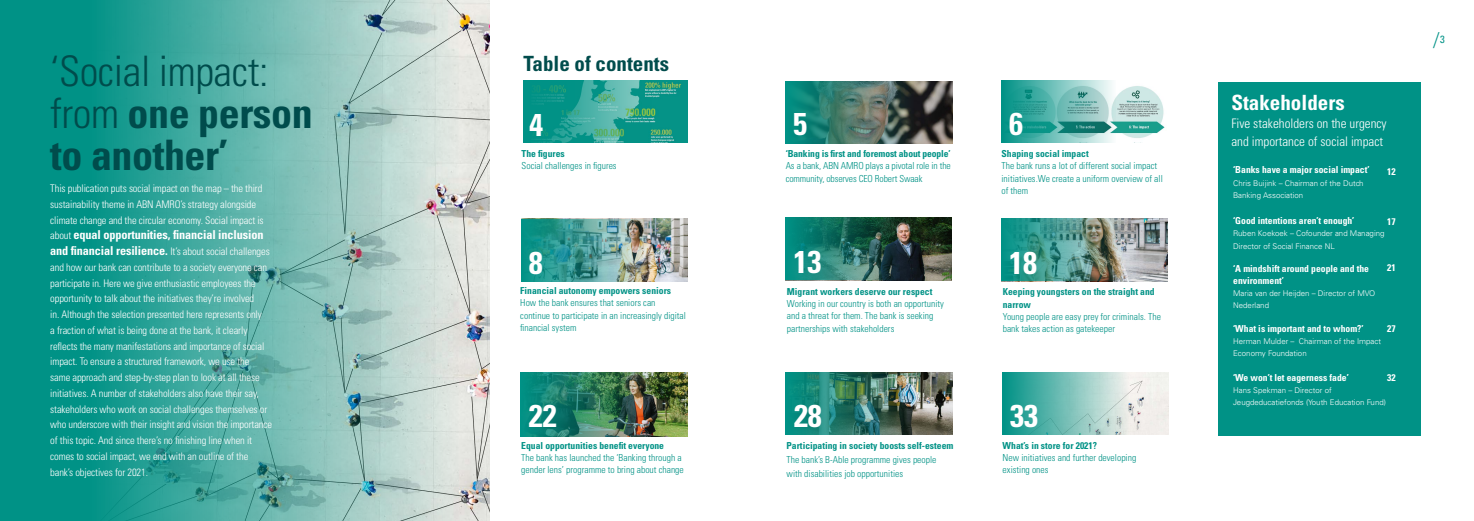
<style>
.page{position:relative;width:1474px;height:521px;background:#fff}
.page>*{position:absolute;margin:0;border:0;box-sizing:border-box;transform-origin:0 0}
.t1{font:700 condensed 42px/42px "Univers LT Std";letter-spacing:-.01em;color:#004c4c}
.t2{font:700 condensed 31.5px "Univers LT Std";color:#fff}
.t3{font:700 condensed 21px "Univers LT Std";color:#004c4c}
.t4{font:700 condensed 21px "Univers LT Std";color:#fff}
.t5{font:300 condensed 19.25px "Univers LT Std";color:#009286}
.t6{font:300 condensed 13.12px/18.4px "Univers LT Std";color:#fff}
.t7{font:700 condensed 12.25px "Univers LT Std";letter-spacing:-.01em;color:#fff}
.t8{font:300 condensed 10.5px/15.8px "Univers LT Std";letter-spacing:-.01em;color:#fff}
.t9{font:300 condensed 9.62px/12.2px "Univers LT Std";color:#009286}
.t10{font:700 condensed 9.62px/12.2px "Univers LT Std";color:#009286}
.t11{font:700 condensed 9.62px/11.5px "Univers LT Std";color:#fff}
.t12{font:300 7.88px/12.2px "Univers LT Std";color:#fff}
.s1{font-weight:300}
.s2{font-weight:300;font-size:10.5px}
.s3{font-weight:700;font-size:12.25px}
</style>
<div class="page">
<div style="left:1218px;top:82px;width:202px;height:353px;background:#009286"></div>
<img style="left:459px;top:0;width:31px;height:521px">
<img style="left:651px;top:80px;width:36px;height:63px">
<svg style="left:523px;top:80px;width:128px;height:63px;background:#27a192"></svg>
<svg style="left:0;top:0;width:459px;height:521px;background:#5ab1a8"></svg>
<img style="left:913px;top:81px;width:39px;height:63px">
<svg style="left:785px;top:81px;width:128px;height:63px;background:#3b766b"></svg>
<img style="left:1115px;top:86px;width:50px;height:57px">
<svg style="left:1001px;top:80px;width:114px;height:63px;background:#5cb3ac"></svg>
<img style="left:899px;top:218px;width:52px;height:62px">
<img style="left:785px;top:218px;width:114px;height:62px">
<img style="left:1123px;top:218px;width:44px;height:63px">
<img style="left:1001px;top:218px;width:122px;height:63px">
<img style="left:649px;top:219px;width:38px;height:62px">
<img style="left:521px;top:219px;width:128px;height:63px">
<img style="left:911px;top:372px;width:41px;height:63px">
<img style="left:785px;top:372px;width:126px;height:63px">
<img style="left:1128px;top:372px;width:40px;height:63px">
<div style="left:1002px;top:372px;width:126px;height:63px;background:linear-gradient(to right,#009185,#e9eae6)"></div>
<img style="left:649px;top:372px;width:38px;height:65px">
<img style="left:520px;top:372px;width:129px;height:65px">
<h1 class="t1" style="left:50px;top:50px;width:264px"><span class="s1">‘Social impact: from</span> one person to another’</h1>
<p class="t8" style="left:50px;top:181px;width:215px">This publication puts social impact on the map – the third sustainability theme in ABN AMRO’s strategy alongside climate change and the circular economy. Social impact is</p>
<p class="t7" style="left:50px;top:227px;width:215px"><span class="s2">about</span> equal opportunities, financial inclusion</p>
<p class="t8" style="left:50px;top:244px;width:223px"><span class="s3">and financial resilience.</span> It’s about social challenges and how our bank can contribute to a society everyone can participate in. Here we give enthusiastic employees the opportunity to talk about the initiatives they’re involved<br>in. Although the selection presented here represents only<br>a fraction of what is being done at the bank, it clearly reflects the many manifestations and importance of social impact. To ensure a structured framework, we use the same approach and step-by-step plan to look at all these initiatives. A number of stakeholders also have their say, stakeholders who work on social challenges themselves or who underscore with their insight and vision the importance of this topic. And since there’s no finishing line when it comes to social impact, we end with an outline of the bank’s objectives for 2021.</p>
<h3 class="t3" style="left:523px;top:51px;width:147px">Table of contents</h3>
<h2 class="t2" style="left:529px;top:105px;width:15px">4</h2>
<p class="t10" style="left:521px;top:148px;width:45px">The figures</p>
<p class="t9" style="left:521px;top:160px;width:97px">Social challenges in figures</p>
<h2 class="t2" style="left:793px;top:105px;width:15px">5</h2>
<h2 class="t2" style="left:1009px;top:105px;width:15px">6</h2>
<p class="t10" style="left:785px;top:148px;width:166px">‘Banking is first and foremost about people’</p>
<p class="t9" style="left:785px;top:160px;width:167px">As a bank, ABN AMRO plays a pivotal role in the community, observes CEO Robert Swaak</p>
<p class="t10" style="left:1001px;top:148px;width:89px">Shaping social impact</p>
<p class="t9" style="left:1001px;top:160px;width:163px">The bank runs a lot of different social impact initiatives.We create a uniform overview of all of them</p>
<h2 class="t2" style="left:529px;top:243px;width:15px">8</h2>
<h2 class="t2" style="left:793px;top:242px;width:29px">13</h2>
<h2 class="t2" style="left:1009px;top:243px;width:29px">18</h2>
<p class="t10" style="left:520px;top:285px;width:152px">Financial autonomy empowers seniors</p>
<p class="t9" style="left:520px;top:297px;width:167px">How the bank ensures that seniors can continue to participate in an increasingly digital financial system</p>
<p class="t10" style="left:787px;top:285px;width:147px">Migrant workers deserve our respect</p>
<p class="t9" style="left:787px;top:297px;width:158px">Working in our country is both an opportunity and a threat for them. The bank is seeking partnerships with stakeholders</p>
<p class="t10" style="left:1002px;top:286px;width:153px">Keeping youngsters on the straight and narrow</p>
<p class="t9" style="left:1002px;top:310px;width:160px">Young people are easy prey for criminals. The bank takes action as gatekeeper</p>
<h2 class="t2" style="left:529px;top:397px;width:29px">22</h2>
<h2 class="t2" style="left:794px;top:397px;width:29px">28</h2>
<h2 class="t2" style="left:1010px;top:397px;width:29px">33</h2>
<p class="t10" style="left:521px;top:439px;width:144px">Equal opportunities benefit everyone</p>
<p class="t9" style="left:521px;top:452px;width:164px">The bank has launched the ‘Banking through a gender lens’ programme to bring about change</p>
<p class="t10" style="left:786px;top:439px;width:168px">Participating in society boosts self-esteem</p>
<p class="t9" style="left:786px;top:452px;width:151px;line-height:14px">The bank’s B-Able programme gives people with disabilities job opportunities</p>
<p class="t10" style="left:1002px;top:439px;width:96px">What’s in store for 2021?</p>
<p class="t9" style="left:1002px;top:451px;width:135px">New initiatives and further developing existing ones</p>
<h3 class="t4" style="left:1231px;top:89px;width:115px">Stakeholders</h3>
<p class="t6" style="left:1231px;top:114px;width:157px">Five stakeholders on the urgency and importance of social impact</p>
<p class="t11" style="left:1233px;top:164px;width:138px">‘Banks have a major social impact’</p>
<p class="t12" style="left:1233px;top:177px;width:132px">Chris Buijink – Chairman of the Dutch<br>Banking Association</p>
<p class="t11" style="left:1233px;top:215px;width:123px">‘Good intentions aren’t enough’</p>
<p class="t12" style="left:1233px;top:227px;width:153px;line-height:12.6px">Ruben Koekoek – Cofounder and Managing<br>Director of Social Finance NL</p>
<p class="t11" style="left:1233px;top:263px;width:137px">‘A mindshift around people and the environment’</p>
<p class="t12" style="left:1233px;top:287px;width:144px">Maria van der Heijden – Director of MVO<br>Nederland</p>
<p class="t11" style="left:1233px;top:323px;width:132px">‘What is important and to whom?’</p>
<p class="t12" style="left:1233px;top:335px;width:149px">Herman Mulder – Chairman of the Impact<br>Economy Foundation</p>
<p class="t11" style="left:1233px;top:371px;width:117px">‘We won’t let eagerness fade’</p>
<p class="t12" style="left:1233px;top:384px;width:154px">Hans Spekman – Director of<br>Jeugdeducatiefonds (Youth Education Fund)</p>
<p class="t11" style="left:1387px;top:165px;width:10px">12</p>
<p class="t11" style="left:1387px;top:216px;width:10px">17</p>
<p class="t11" style="left:1387px;top:262px;width:10px">21</p>
<p class="t11" style="left:1387px;top:323px;width:10px">27</p>
<p class="t11" style="left:1387px;top:372px;width:10px">32</p>
<h3 class="t5" style="left:1433px;top:28px;width:13px">/<sup>3</sup></h3>
</div>
